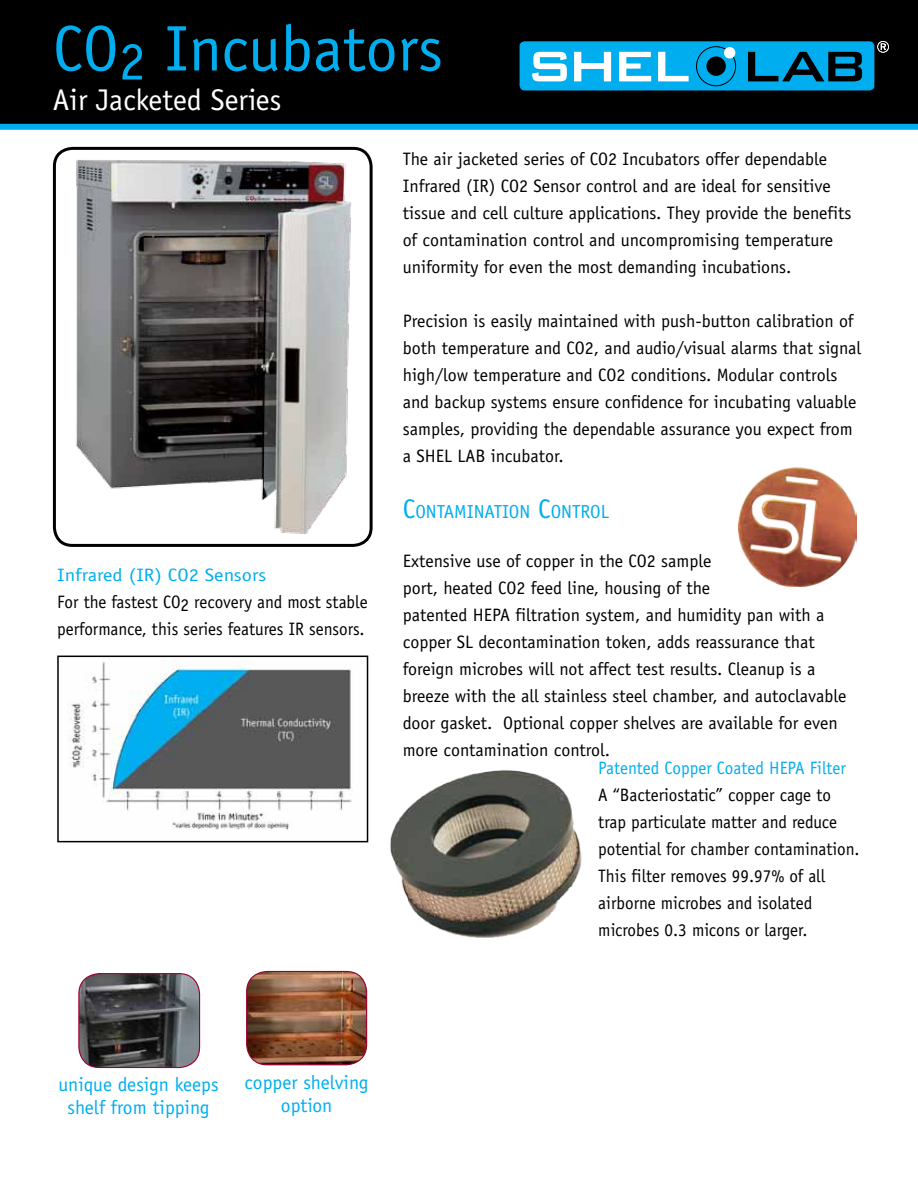
<style>
.page{position:relative;width:918px;height:1188px;background:#fff}
.page>*{position:absolute;margin:0;border:0;box-sizing:border-box;transform-origin:0 0}
.t1{font:64.5px "Officina Sans";color:#00aeef}
.t2{font:30px "Officina Sans";color:#fff}
.t3{font:19.5px/23.5px "Officina Sans";color:#00aeef;text-align:center}
.t4{font:18.9px "Officina Sans";color:#00aeef}
.t5{font:18px/27px "Officina Sans";color:#000}
.t6{font:18px/27px "Officina Sans";color:#000;scale:.96 1}
.t7{font:18px "Officina Sans";color:#00aeef;scale:.96 1}
.t8{font:18px "Officina Sans";color:#00aeef;scale:1.13 1}
.s1{font-size:27px}
</style>
<div class="page">
<div style="left:0;top:0;width:918px;height:130px;background:#000"></div>
<img style="left:57px;top:148px;width:309px;height:389px">
<div style="left:53px;top:147px;width:320px;height:400px;border:3px solid #000;border-radius:18px"></div>
<img style="left:390px;top:770px;width:192px;height:167px">
<img style="left:738px;top:468px;width:119px;height:119px">
<img style="left:69px;top:659px;width:284px;height:171px">
<div style="left:57px;top:656px;width:311px;height:186px;border:2px solid #000"></div>
<img style="left:247px;top:971px;width:120px;height:94px">
<div style="left:246px;top:971px;width:121px;height:94px;border:1px solid #98002e;border-radius:20px"></div>
<img style="left:79px;top:974px;width:121px;height:94px">
<div style="left:78px;top:973px;width:122px;height:95px;border:1px solid #98002e;border-radius:20px"></div>
<div style="left:520px;top:41px;width:354px;height:49px;background:#00aeef;border-radius:5px"></div>
<svg style="left:748px;top:52px;width:114px;height:29px"></svg>
<svg style="left:532px;top:52px;width:157px;height:29px"></svg>
<div style="left:696px;top:46px;width:40px;height:40px;border:1px solid #000;border-radius:50%"></div>
<div style="left:706px;top:56px;width:20px;height:20px;background:#000;border-radius:50%"></div>
<div style="left:724px;top:47px;width:11px;height:12px;background:#fff;border-radius:50%"></div>
<svg style="left:877px;top:41px;width:12px;height:12px"></svg>
<h1 class="t1" style="left:53px;top:11px;width:392px">CO<sub>2</sub> Incubators</h1>
<h2 class="t2" style="left:53px;top:83px;width:230px">Air Jacketed Series</h2>
<p class="t8" style="left:57px;top:564px;width:187px">Infrared (IR) CO2 Sensors</p>
<p class="t6" style="left:57px;top:588px;width:325px">For the fastest CO2 recovery and most stable performance, this series features IR sensors.</p>
<p class="t5" style="left:403px;top:145px;width:450px">The air jacketed series of CO2 Incubators offer dependable Infrared (IR) CO2 Sensor control and are ideal for sensitive tissue and cell culture applications. They provide the benefits of contamination control and uncompromising temperature uniformity for even the most demanding incubations.</p>
<p class="t5" style="left:403px;top:307px;width:460px">Precision is easily maintained with push-button calibration of both temperature and CO2, and audio/visual alarms that signal high/low temperature and CO2 conditions. Modular controls and backup systems ensure confidence for incubating valuable samples, providing the dependable assurance you expect from a SHEL LAB incubator.</p>
<p class="t4" style="left:403px;top:501px;width:208px"><span class="s1">C</span>ONTAMINATION <span class="s1">C</span>ONTROL</p>
<p class="t5" style="left:403px;top:547px;width:445px">Extensive use of copper in the CO2 sample<br>port, heated CO2 feed line, housing of the<br>patented HEPA filtration system, and humidity pan with a copper SL decontamination token, adds reassurance that foreign microbes will not affect test results. Cleanup is a breeze with the all stainless steel chamber, and autoclavable door gasket. Optional copper shelves are available for even more contamination control.</p>
<p class="t7" style="left:598px;top:757px;width:259px">Patented Copper Coated HEPA Filter</p>
<p class="t6" style="left:598px;top:781px;width:274px">A “Bacteriostatic” copper cage to trap particulate matter and reduce potential for chamber contamination.<br>This filter removes 99.97% of all airborne microbes and isolated microbes 0.3 micons or larger.</p>
<p class="t3" style="left:58px;top:1072px;width:162px">unique design keeps shelf from tipping</p>
<p class="t3" style="left:245px;top:1070px;width:125px">copper shelving option</p>
</div>
